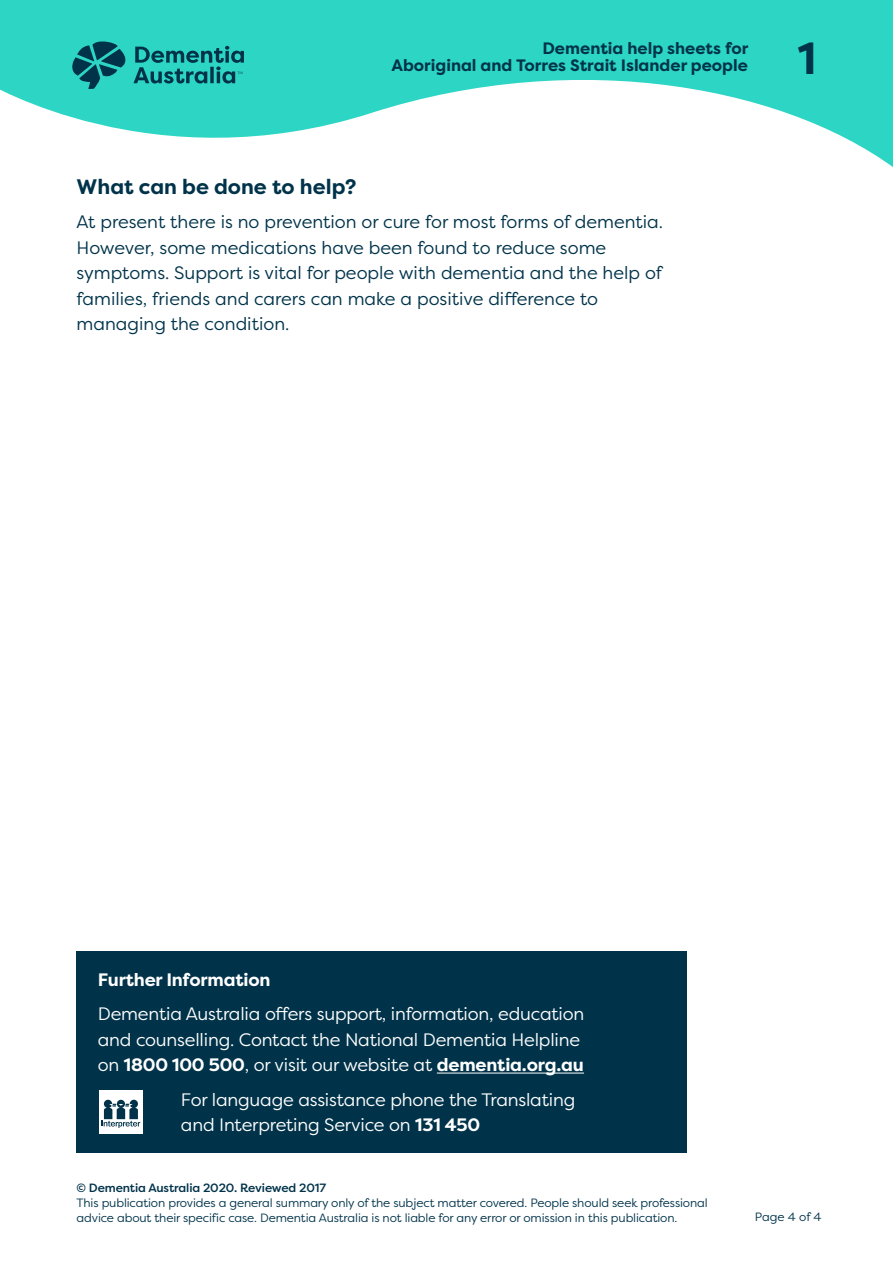
<style>
.page{position:relative;width:893px;height:1263px;background:#fff}
.page>*{position:absolute;margin:0;border:0;box-sizing:border-box;transform-origin:0 0}
.t1{font:700 45px "Filson Pro";color:#00334a}
.t2{font:700 21px "Filson Pro";color:#00334a}
.Body{font:18px/25.5px "Filson Pro";color:#00334a}
.t3{font:18px/25.5px "Filson Pro";letter-spacing:-.01em;color:#fff}
.t4{font:700 18px "Filson Pro";letter-spacing:-.01em;color:#fff}
.t5{font:700 16.5px/16.5px "Filson Pro";color:#00334a;text-align:right}
.t6{font:12px/15px "Filson Pro";letter-spacing:-.01em;color:#00334a}
.t7{font:500 12px "Filson Pro";letter-spacing:-.01em;color:#00334a}
.s1{font-weight:700}
</style>
<div class="page">
<svg style="left:0;top:0;width:893px;height:167px;fill:#2cd5c4"></svg>
<svg style="left:72px;top:40px;width:172px;height:49px;background:#1d9f9b"></svg>
<div style="left:77px;top:951px;width:610px;height:61px;background:#00334a"></div>
<div style="left:77px;top:985px;width:610px;height:168px;background:#00334a"></div>
<hr style="left:437px;top:1072px;width:147px;height:1px;background:#fff">
<div style="left:99px;top:1090px;width:44px;height:44px;background:#fff"></div>
<svg style="left:102px;top:1100px;width:38px;height:28px"></svg>
<p class="t5" style="left:391px;top:40px;width:358px">Dementia help sheets for<br>Aboriginal and Torres Strait Islander people</p>
<h2 class="t2" style="left:77px;top:174px;width:282px">What can be done to help?</h2>
<p class="Body" style="left:77px;top:209px;width:588px">At present there is no prevention or cure for most forms of dementia.<br>However, some medications have been found to reduce some symptoms. Support is vital for people with dementia and the help of families, friends and carers can make a positive difference to managing the condition.</p>
<h1 class="t1" style="left:798px;top:30px;width:20px">1</h1>
<h2 class="t4" style="left:98px;top:968px;width:174px">Further Information</h2>
<p class="t3" style="left:98px;top:1001px;width:488px">Dementia Australia offers support, information, education and counselling. Contact the National Dementia Helpline on <span class="s1">1800 100 500</span>, or visit our website at <span class="s1">dementia.org.au</span></p>
<p class="t3" style="left:181px;top:1086px;width:396px">For language assistance phone the Translating and Interpreting Service on <span class="s1">131 450</span></p>
<p class="t7" style="left:77px;top:1179px;width:251px">© Dementia Australia 2020. Reviewed 2017</p>
<p class="t6" style="left:77px;top:1195px;width:633px">This publication provides a general summary only of the subject matter covered. People should seek professional advice about their specific case. Dementia Australia is not liable for any error or omission in this publication.</p>
<p class="t6" style="left:755px;top:1209px;width:68px">Page 4 of 4</p>
</div>
